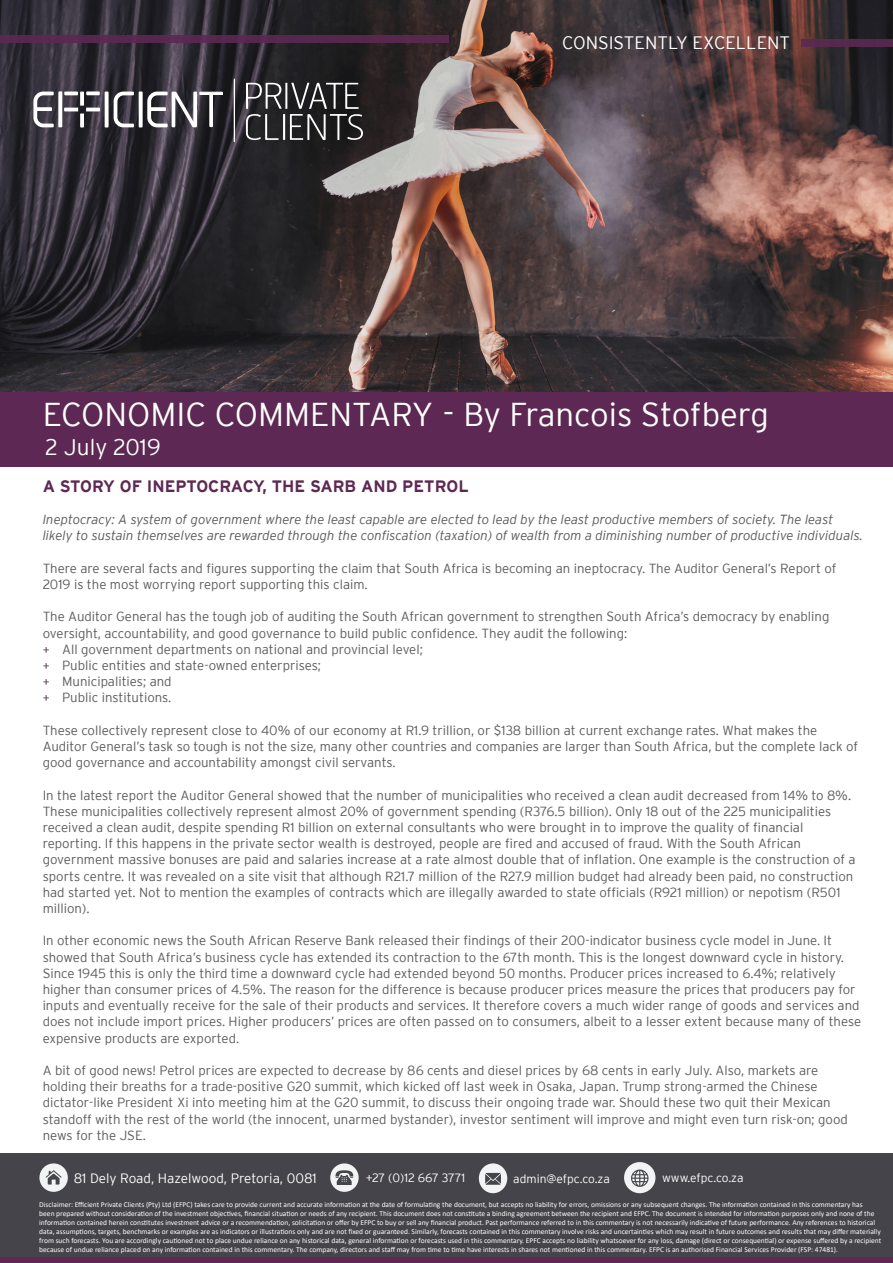
<style>
.page{position:relative;width:893px;height:1263px;background:#fff}
.page>*{position:absolute;margin:0;border:0;box-sizing:border-box;transform-origin:0 0}
.t1{font:300 33px "Interstate";color:#fff}
.t2{font:300 22.5px "Interstate";color:#fff}
.t3{font:300 18px "Interstate";color:#fff}
.t4{font:700 16.5px "Interstate";color:#5d2853}
.t5{font:300 13.5px "Interstate";color:#fff}
.t6{font:300 13.2px/16.2px "Interstate";color:#5d5c5a}
.t7{font:italic 300 13.2px/16.2px "Interstate";color:#5d5c5a}
.t8{font:300 12px "Interstate";color:#fff}
.t9{font:7.5px/9px "Calibri";color:#fff}
.s1{font-size:36px}
.s2{font-size:12px;color:#5d2853}
</style>
<div class="page">
<div style="left:0;top:1153px;width:893px;height:105px;background:#44444a"></div>
<div style="left:0;top:1258px;width:893px;height:5px;background:#5d2853"></div>
<svg style="left:39px;top:1163px;width:29px;height:29px"></svg>
<svg style="left:624px;top:1162px;width:31px;height:31px"></svg>
<div style="left:330px;top:1163px;width:29px;height:29px;background:#f2f3f4;border-radius:50%"></div>
<svg style="left:335px;top:1170px;width:18px;height:15px"></svg>
<svg style="left:479px;top:1163px;width:28px;height:30px"></svg>
<div style="left:0;top:392px;width:893px;height:75px;background:#5d2853"></div>
<svg style="left:1px;top:0;width:892px;height:392px;background:#4c3e3f"></svg>
<div style="left:0;top:35px;width:449px;height:8px;background:#5d2853"></div>
<svg style="left:246px;top:83px;width:117px;height:57px;background:#4b4a4c"></svg>
<svg style="left:33px;top:91px;width:190px;height:37px"></svg>
<hr style="left:234px;top:79px;width:1px;height:63px;background:#fff">
<p class="t3" style="left:562px;top:33px;width:230px">CONSISTENTLY EXCELLENT</p>
<p class="t1" style="left:43px;top:396px;width:728px">ECONOMIC COMMENTARY <span class="s1">-</span> By Francois Stofberg</p>
<p class="t2" style="left:45px;top:434px;width:117px">2 July 2019</p>
<p class="t4" style="left:43px;top:477px;width:427px">A STORY OF INEPTOCRACY, THE SARB AND PETROL</p>
<p class="t7" style="left:43px;top:511px;width:822px">Ineptocracy: A system of government where the least capable are elected to lead by the least productive members of society. The least likely to sustain themselves are rewarded through the confiscation (taxation) of wealth from a diminishing number of productive individuals.</p>
<p class="t6" style="left:43px;top:560px;width:795px">There are several facts and figures supporting the claim that South Africa is becoming an ineptocracy. The Auditor General’s Report of<br>2019 is the most worrying report supporting this claim.</p>
<p class="t6" style="left:43px;top:608px;width:788px">The Auditor General has the tough job of auditing the South African government to strengthen South Africa’s democracy by enabling oversight, accountability, and good governance to build public confidence. They audit the following:</p>
<p class="t6" style="left:43px;top:641px;width:382px"><span class="s2">+</span> All government departments on national and provincial level;</p>
<p class="t6" style="left:43px;top:657px;width:280px"><span class="s2">+</span> Public entities and state-owned enterprises;</p>
<p class="t6" style="left:43px;top:673px;width:131px"><span class="s2">+</span> Municipalities; and</p>
<p class="t6" style="left:43px;top:689px;width:130px"><span class="s2">+</span> Public institutions.</p>
<p class="t6" style="left:43px;top:722px;width:817px">These collectively represent close to 40% of our economy at R1.9 trillion, or $138 billion at current exchange rates. What makes the<br>Auditor General’s task so tough is not the size, many other countries and companies are larger than South Africa, but the complete lack of good governance and accountability amongst civil servants.</p>
<p class="t6" style="left:43px;top:787px;width:815px">In the latest report the Auditor General showed that the number of municipalities who received a clean audit decreased from 14% to 8%.<br>These municipalities collectively represent almost 20% of government spending (R376.5 billion). Only 18 out of the 225 municipalities received a clean audit, despite spending R1 billion on external consultants who were brought in to improve the quality of financial reporting. If this happens in the private sector wealth is destroyed, people are fired and accused of fraud. With the South African government massive bonuses are paid and salaries increase at a rate almost double that of inflation. One example is the construction of a sports centre. It was revealed on a site visit that although R21.7 million of the R27.9 million budget had already been paid, no construction had started yet. Not to mention the examples of contracts which are illegally awarded to state officials (R921 million) or nepotism (R501 million).</p>
<p class="t6" style="left:43px;top:932px;width:820px">In other economic news the South African Reserve Bank released their findings of their 200-indicator business cycle model in June. It showed that South Africa’s business cycle has extended its contraction to the 67th month. This is the longest downward cycle in history.<br>Since 1945 this is only the third time a downward cycle had extended beyond 50 months. Producer prices increased to 6.4%; relatively higher than consumer prices of 4.5%. The reason for the difference is because producer prices measure the prices that producers pay for inputs and eventually receive for the sale of their products and services. It therefore covers a much wider range of goods and services and does not include import prices. Higher producers’ prices are often passed on to consumers, albeit to a lesser extent because many of these expensive products are exported.</p>
<p class="t6" style="left:43px;top:1062px;width:807px">A bit of good news! Petrol prices are expected to decrease by 86 cents and diesel prices by 68 cents in early July. Also, markets are holding their breaths for a trade-positive G20 summit, which kicked off last week in Osaka, Japan. Trump strong-armed the Chinese dictator-like President Xi into meeting him at the G20 summit, to discuss their ongoing trade war. Should these two quit their Mexican standoff with the rest of the world (the innocent, unarmed bystander), investor sentiment will improve and might even turn risk-on; good news for the JSE.</p>
<p class="t5" style="left:74px;top:1171px;width:245px">81 Dely Road, Hazelwood, Pretoria, 0081</p>
<p class="t8" style="left:366px;top:1171px;width:101px">+27 (0)12 667 3771</p>
<p class="t8" style="left:513px;top:1172px;width:98px">admin@efpc.co.za</p>
<p class="t8" style="left:662px;top:1171px;width:83px">www.efpc.co.za</p>
<p class="t9" style="left:39px;top:1200px;width:843px">Disclaimer: Efficient Private Clients (Pty) Ltd (EFPC) takes care to provide current and accurate information at the date of formulating the document, but accepts no liability for errors, omissions or any subsequent changes. The information contained in this commentary has<br>been prepared without consideration of the investment objectives, financial situation or needs of any recipient. This document does not constitute a binding agreement between the recipient and EFPC. The document is intended for information purposes only and none of the information contained herein constitutes investment advice or a recommendation, solicitation or offer by EFPC to buy or sell any financial product. Past performance referred to in this commentary is not necessarily indicative of future performance. Any references to historical data, assumptions, targets, benchmarks or examples are as indicators or illustrations only and are not fixed or guaranteed. Similarly, forecasts contained in this commentary involve risks and uncertainties which may result in future outcomes and results that may differ materially from such forecasts. You are accordingly cautioned not to place undue reliance on any historical data, general information or forecasts used in this commentary. EPFC accepts no liability whatsoever for any loss, damage (direct or consequential) or expense suffered by a recipient because of undue reliance placed on any information contained in this commentary. The company, directors and staff may from time to time have interests in shares not mentioned in this commentary. EFPC is an authorised Financial Services Provider (FSP: 47481).</p>
</div>
